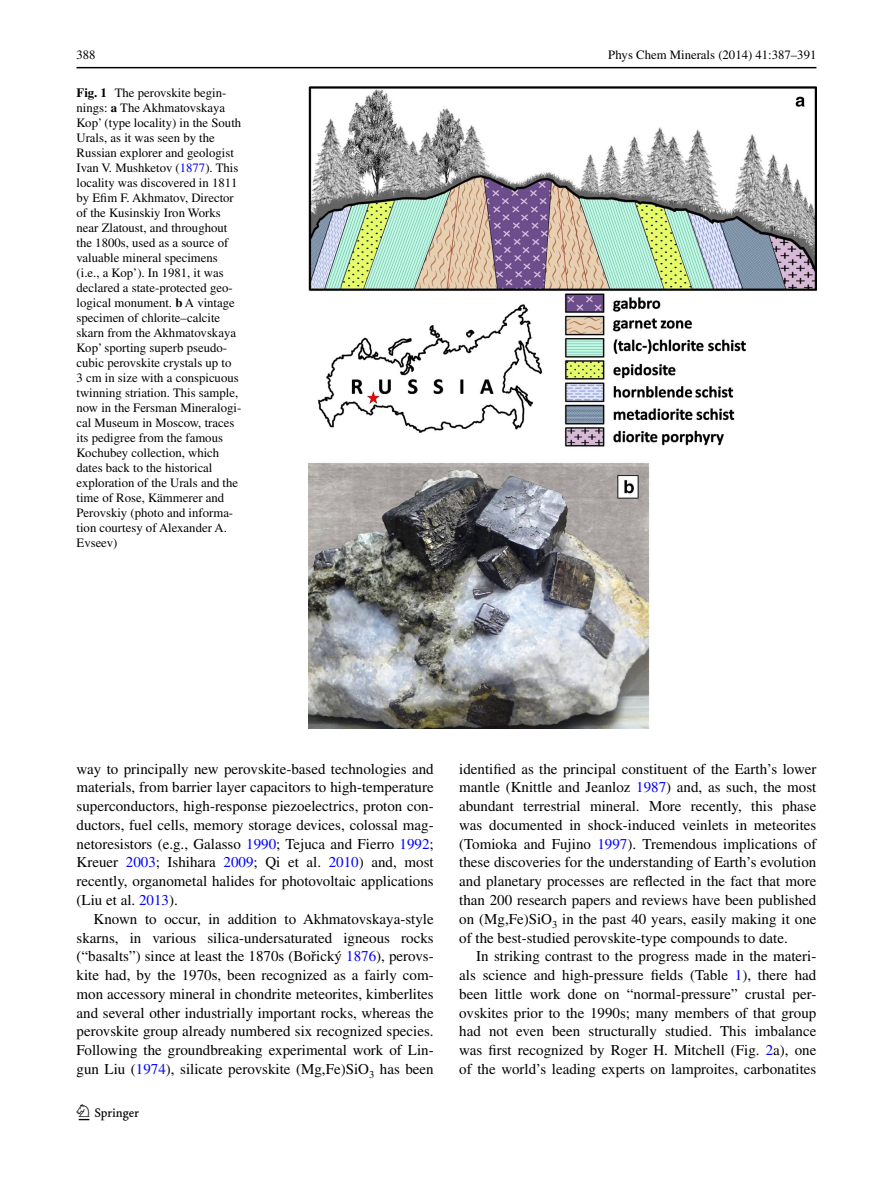
<style>
.page{position:relative;width:893px;height:1187px;background:#fff}
.page>*{position:absolute;margin:0;border:0;box-sizing:border-box;transform-origin:0 0}
.t1{font:22.5px "Springnew";color:#000}
.t2{font:15px/18.8px "Times";color:#000;text-align:justify}
.t3{font:12.75px/15px "Times";color:#000}
.s1{font-weight:700}
.s2{color:#00f}
</style>
<div class="page">
<hr style="left:77px;top:67px;width:739px;height:1px;background:#000">
<img style="left:309px;top:87px;width:507px;height:641px">
<p class="t3" style="left:77px;top:48px;width:21px">388</p>
<p class="t3" style="left:608px;top:48px;width:210px">Phys Chem Minerals (2014) 41:387–391</p>
<p class="t3" style="left:77px;top:85px;width:166px"><span class="s1">Fig. 1</span> The perovskite begin&shy;nings: <span class="s1">a</span> The Akhmatovskaya<br>Kop’ (type locality) in the South<br>Urals, as it was seen by the<br>Russian explorer and geologist<br>Ivan V. Mushketov (<span class="s2">1877</span>). This locality was discovered in 1811 by Efim F. Akhmatov, Director of the Kusinskiy Iron Works near Zlatoust, and throughout the 1800s, used as a source of valuable mineral specimens (i.e., a Kop’). In 1981, it was declared a state-protected geo&shy;logical monument. <span class="s1">b</span> A vintage specimen of chlorite–calcite skarn from the Akhmatovskaya<br>Kop’ sporting superb pseudo&shy;cubic perovskite crystals up to<br>3 cm in size with a conspicuous twinning striation. This sample, now in the Fersman Mineralogi&shy;cal Museum in Moscow, traces its pedigree from the famous<br>Kochubey collection, which dates back to the historical exploration of the Urals and the time of Rose, Kämmerer and<br>Perovskiy (photo and informa&shy;tion courtesy of Alexander A.<br>Evseev)</p>
<p class="t2" style="left:77px;top:759px;width:359px">way to principally new perovskite-based technologies and materials, from barrier layer capacitors to high-temperature superconductors, high-response piezoelectrics, proton con&shy;ductors, fuel cells, memory storage devices, colossal mag&shy;netoresistors (e.g., Galasso <span class="s2">1990</span>; Tejuca and Fierro <span class="s2">1992</span>; Kreuer <span class="s2">2003</span>; Ishihara <span class="s2">2009</span>; Qi et al. <span class="s2">2010</span>) and, most recently, organometal halides for photovoltaic applications (Liu et al. <span class="s2">2013</span>).</p>
<p class="t2" style="left:77px;top:909px;width:359px;text-indent:17px">Known to occur, in addition to Akhmatovskaya-style skarns, in various silica-undersaturated igneous rocks (“basalts”) since at least the 1870s (Borˇický <span class="s2">1876</span>), perovs&shy;kite had, by the 1970s, been recognized as a fairly com&shy;mon accessory mineral in chondrite meteorites, kimberlites and several other industrially important rocks, whereas the perovskite group already numbered six recognized species.<br>Following the groundbreaking experimental work of Lin&shy;gun Liu (<span class="s2">1974</span>), silicate perovskite (Mg,Fe)SiO<sub>3</sub> has been</p>
<h1 class="t1" style="left:79px;top:1104px;width:62px">1 3</h1>
<p class="t2" style="left:459px;top:759px;width:359px">identified as the principal constituent of the Earth’s lower mantle (Knittle and Jeanloz <span class="s2">1987</span>) and, as such, the most abundant terrestrial mineral. More recently, this phase was documented in shock-induced veinlets in meteorites (Tomioka and Fujino <span class="s2">1997</span>). Tremendous implications of these discoveries for the understanding of Earth’s evolution and planetary processes are reflected in the fact that more than 200 research papers and reviews have been published on (Mg,Fe)SiO<sub>3</sub> in the past 40 years, easily making it one of the best-studied perovskite-type compounds to date.</p>
<p class="t2" style="left:459px;top:946px;width:359px;text-indent:17px">In striking contrast to the progress made in the materi&shy;als science and high-pressure fields (Table <span class="s2">1</span>), there had been little work done on “normal-pressure” crustal per&shy;ovskites prior to the 1990s; many members of that group had not even been structurally studied. This imbalance was first recognized by Roger H. Mitchell (Fig. <span class="s2">2</span>a), one of the world’s leading experts on lamproites, carbonatites</p>
</div>
